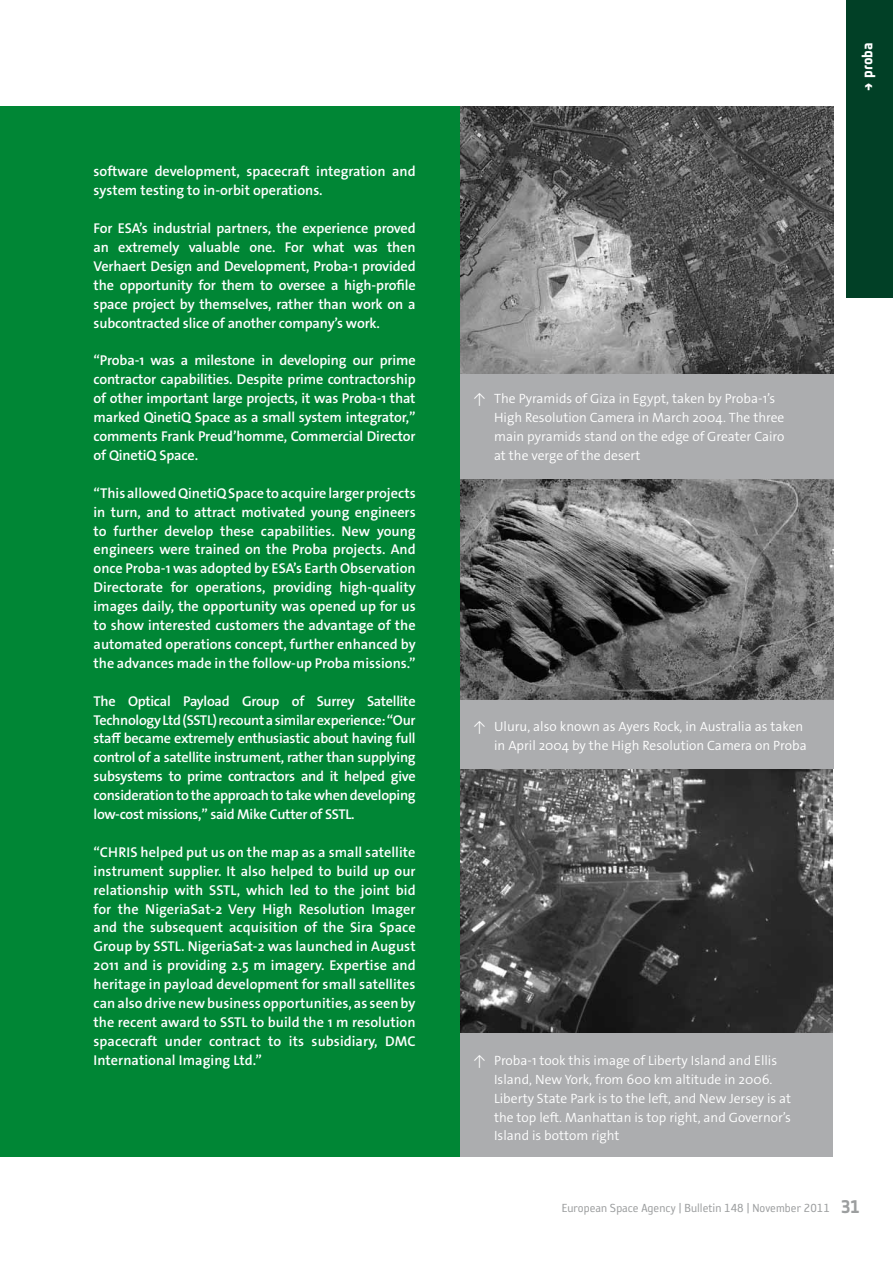
<style>
.page{position:relative;width:893px;height:1263px;background:#fff}
.page>*{position:absolute;margin:0;border:0;box-sizing:border-box;transform-origin:0 0}
.t1{font:15px "Notes Style Bold Updated Tf";color:#fff}
.t2{font:600 14.25px/18.9px "The Sans Os F";letter-spacing:-.01em;color:#fff;text-align:justify}
.t3{font:300 13.5px/18.9px "The Sans Os F";color:#fff}
.t4{font:13.5px "Reykjavik One OT A Gauge";color:#9c9e9f}
.s1{font-family:"Notes Esa";font-weight:700}
.s2{font-family:"Notes Esa";font-weight:700;font-size:18px}
</style>
<div class="page">
<div style="left:846px;top:0;width:47px;height:298px;background:#014026"></div>
<div style="left:0;top:106px;width:461px;height:1051px;background:#008635"></div>
<img style="left:460px;top:478px;width:373px;height:222px">
<img style="left:460px;top:768px;width:373px;height:265px">
<img style="left:460px;top:106px;width:373px;height:268px">
<div style="left:460px;top:700px;width:373px;height:68px;background:#acadaf"></div>
<div style="left:460px;top:1033px;width:373px;height:124px;background:#acadaf"></div>
<div style="left:460px;top:374px;width:373px;height:104px;background:#acadaf"></div>
<p class="t2" style="left:94px;top:162px;width:324px">software development, spacecraft integration and system testing to in-orbit operations.</p>
<p class="t2" style="left:94px;top:219px;width:324px">For ESA’s industrial partners, the experience proved an extremely valuable one. For what was then Verhaert Design and Development, Proba-1 provided the opportunity for them to oversee a high-profile space project by themselves, rather than work on a subcontracted slice of another company’s work.</p>
<p class="t2" style="left:94px;top:351px;width:324px">“Proba-1 was a milestone in developing our prime contractor capabilities. Despite prime contractorship of other important large projects, it was Proba-1 that marked QinetiQ Space as a small system integrator,” comments Frank Preud’homme, Commercial Director of QinetiQ Space.</p>
<p class="t2" style="left:94px;top:484px;width:324px">“This allowed QinetiQ Space to acquire larger projects in turn, and to attract motivated young engineers to further develop these capabilities. New young engineers were trained on the Proba projects. And once Proba-1 was adopted by ESA’s Earth Observation Directorate for operations, providing high-quality images daily, the opportunity was opened up for us to show interested customers the advantage of the automated operations concept, further enhanced by the advances made in the follow-up Proba missions.”</p>
<p class="t2" style="left:94px;top:691px;width:324px">The Optical Payload Group of Surrey Satellite Technology Ltd (SSTL) recount a similar experience: “Our staff became extremely enthusiastic about having full control of a satellite instrument, rather than supplying subsystems to prime contractors and it helped give consideration to the approach to take when developing low-cost missions,” said Mike Cutter of SSTL.</p>
<p class="t2" style="left:94px;top:843px;width:324px">“CHRIS helped put us on the map as a small satellite instrument supplier. It also helped to build up our relationship with SSTL, which led to the joint bid for the NigeriaSat-2 Very High Resolution Imager and the subsequent acquisition of the Sira Space Group by SSTL. NigeriaSat-2 was launched in August 2011 and is providing 2.5 m imagery. Expertise and heritage in payload development for small satellites can also drive new business opportunities, as seen by the recent award to SSTL to build the 1 m resolution spacecraft under contract to its subsidiary, DMC International Imaging Ltd.”</p>
<p class="t1" style="left:858px;top:91px;width:50px;rotate:-90deg"><span class="s1">→</span> proba</p>
<p class="t3" style="left:494px;top:389px;width:292px;text-indent:-21px">↑ The Pyramids of Giza in Egypt, taken by Proba-1’s High Resolution Camera in March 2004. The three main pyramids stand on the edge of Greater Cairo at the verge of the desert</p>
<p class="t3" style="left:473px;top:717px;width:335px;text-align:right">↑ Uluru, also known as Ayers Rock, in Australia as taken in April 2004 by the High Resolution Camera on Proba</p>
<p class="t3" style="left:494px;top:1051px;width:298px;text-indent:-21px">↑ Proba-1 took this image of Liberty Island and Ellis Island, New York, from 600 km altitude in 2006.<br>Liberty State Park is to the left, and New Jersey is at the top left. Manhattan is top right, and Governor’s Island is bottom right</p>
<p class="t4" style="left:562px;top:1201px;width:299px">European Space Agency | Bulletin 148 | November 2011 <span class="s2">31</span></p>
</div>
